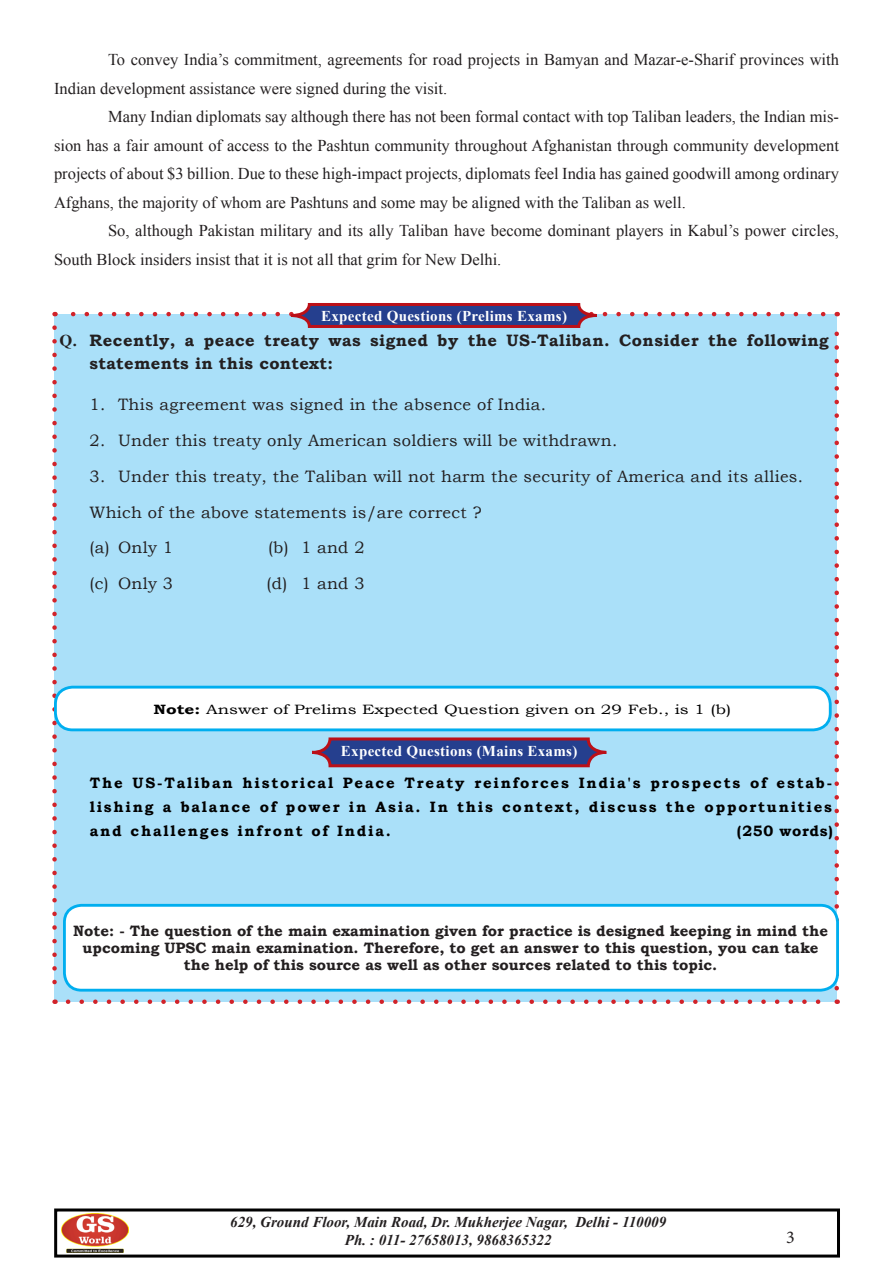
<style>
.page{position:relative;width:893px;height:1263px;background:#fff}
.page>*{position:absolute;margin:0;border:0;box-sizing:border-box;transform-origin:0 0}
.t1{font:18px "Minion Pro";color:#231f20}
.t2{font:16.5px/28.5px "Times New Roman";color:#231f20}
.Eng_Que{font:16.5px "Bookman Old Style";letter-spacing:.02em;color:#231f20}
.Eng_Que-2{font:700 16.5px/22.5px "Bookman Old Style";letter-spacing:.03em;color:#231f20}
.select{font:700 15px/17.2px "Bookman Old Style";color:#231f20;text-align:center}
.tab{font:700 15px/24px "Bookman Old Style";letter-spacing:.12em;color:#000;text-align:justify}
.t3{font:italic 700 15px/18px "Times New Roman";color:#231f20;text-align:center}
.t4{font:700 15px "Times New Roman";letter-spacing:.02em;color:#fff}
.tab-2{font:700 15px "Bookman Old Style";letter-spacing:.04em;color:#000}
.t5{font:13.5px "Bookman Old Style";color:#000;scale:1.27 1}
.s1{font-family:"Times New Roman"}
.s2{font-weight:700}
</style>
<div class="page">
<div style="left:54px;top:1208px;width:786px;height:49px;border:3px solid #000"></div>
<img style="left:62px;top:1213px;width:66px;height:39px">
<svg style="left:52px;top:303px;width:787px;height:701px;background:#a8d9f3"></svg>
<div style="left:55px;top:687px;width:775px;height:43px;background:#fff;border-radius:17px"></div>
<div style="left:54px;top:686px;width:778px;height:45px;border:3px solid #00aeef;border-radius:17px"></div>
<div style="left:64px;top:905px;width:773px;height:85px;background:#fff;border-radius:17px"></div>
<div style="left:63px;top:904px;width:776px;height:87px;border:3px solid #00aeef;border-radius:17px"></div>
<p class="t2" style="left:54px;top:45px;width:786px;text-indent:54px">To convey India’s commitment, agreements for road projects in Bamyan and Mazar-e-Sharif provinces with<br>Indian development assistance were signed during the visit.</p>
<p class="t2" style="left:54px;top:102px;width:786px;text-align:justify;text-indent:54px">Many Indian diplomats say although there has not been formal contact with top Taliban leaders, the Indian mis&shy;sion has a fair amount of access to the Pashtun community throughout Afghanistan through community development projects of about $3 billion. Due to these high-impact projects, diplomats feel India has gained goodwill among ordinary Afghans, the majority of whom are Pashtuns and some may be aligned with the Taliban as well.</p>
<p class="t2" style="left:54px;top:216px;width:786px;text-indent:54px">So, although Pakistan military and its ally Taliban have become dominant players in Kabul’s power circles,<br>South Block insiders insist that it is not all that grim for New Delhi.</p>
<p class="t4" style="left:321px;top:305px;width:247px">Expected Questions (Prelims Exams)</p>
<p class="Eng_Que-2" style="left:90px;top:329px;width:741px;text-indent:-30px"><span class="s1">Q.</span> Recently, a peace treaty was signed by the US-Taliban. Consider the following statements in this context:</p>
<p class="Eng_Que" style="left:90px;top:394px;width:458px">1. This agreement was signed in the absence of India.</p>
<p class="Eng_Que" style="left:90px;top:430px;width:529px">2. Under this treaty only American soldiers will be withdrawn.</p>
<p class="Eng_Que" style="left:90px;top:465px;width:715px">3. Under this treaty, the Taliban will not harm the security of America and its allies.</p>
<p class="Eng_Que" style="left:90px;top:501px;width:394px">Which of the above statements is/are correct ?</p>
<p class="Eng_Que" style="left:90px;top:537px;width:85px">(a) Only 1</p>
<p class="Eng_Que" style="left:268px;top:537px;width:98px">(b) 1 and 2</p>
<p class="Eng_Que" style="left:90px;top:572px;width:85px">(c) Only 3</p>
<p class="Eng_Que" style="left:267px;top:572px;width:100px">(d) 1 and 3</p>
<p class="t5" style="left:153px;top:700px;width:457px"><span class="s2">Note:</span> Answer of Prelims Expected Question given on 29 Feb., is 1 (b)</p>
<p class="t4" style="left:341px;top:740px;width:238px">Expected Questions (Mains Exams)</p>
<p class="tab" style="left:90px;top:770px;width:744px">The US-Taliban historical Peace Treaty reinforces India's prospects of estab&shy;lishing a balance of power in Asia. In this context, discuss the opportunities and challenges infront of India.</p>
<p class="tab-2" style="left:737px;top:820px;width:98px">(250 words)</p>
<p class="select" style="left:73px;top:922px;width:756px">Note: - The question of the main examination given for practice is designed keeping in mind the upcoming UPSC main examination. Therefore, to get an answer to this question, you can take the help of this source as well as other sources related to this topic.</p>
<p class="t3" style="left:230px;top:1212px;width:437px">629, Ground Floor, Main Road, Dr. Mukherjee Nagar, Delhi - 110009<br>Ph. : 011- 27658013, 9868365322</p>
<p class="t1" style="left:786px;top:1225px;width:10px">3</p>
</div>
